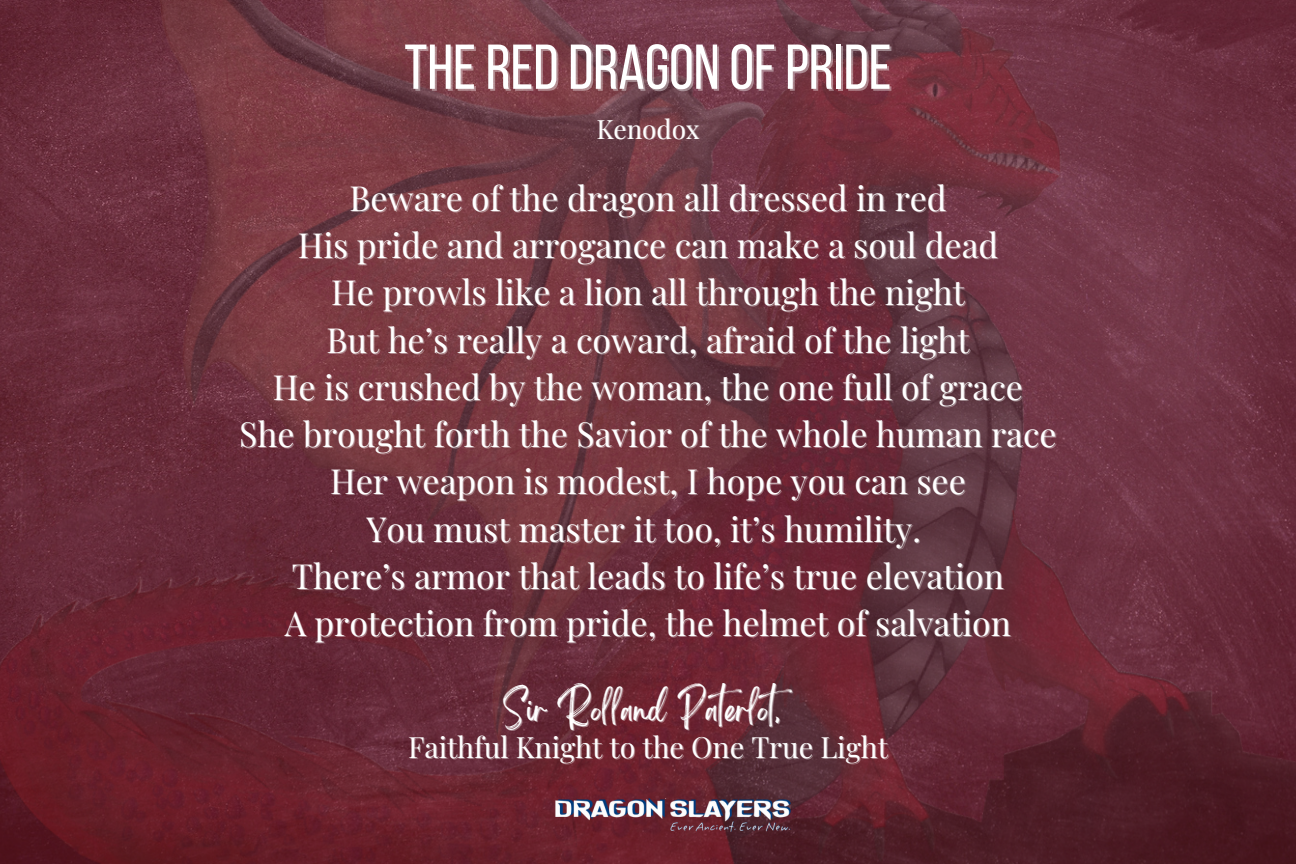
<style>
.page{position:relative;width:1296px;height:864px;background:#fff}
.page>*{position:absolute;margin:0;border:0;box-sizing:border-box;transform-origin:0 0}
.t1{font:63.3px "Bebas Neue";color:#fff}
.t2{font:33.9px/47.4px "Playfair Display";color:#fff;text-align:center}
.t3{font:28.8px "Playfair Display";color:#fff}
.t4{font:28.8px "Brightwall";color:#fff}
.t5{font:26.1px "Playfair Display";color:#fff}
</style>
<div class="page">
<img style="left:0;top:0;width:1296px;height:864px">
<img style="left:544px;top:798px;width:249px;height:1px">
<img style="left:542px;top:799px;width:251px;height:36px">
<h1 class="t1" style="left:404px;top:41px;width:489px">THEREDDRAGON OFPRIDE</h1>
<p class="t5" style="left:597px;top:110px;width:104px">Kenodox</p>
<p class="t2" style="left:349px;top:173px;width:599px">Beware of the dragon all dressed in red</p>
<h1 class="t2" style="left:298px;top:220px;width:702px">His pride and arrogance can make a soul dead</h1>
<p class="t2" style="left:331px;top:268px;width:635px">He prowls like a lion all through the night</p>
<h2 class="t2" style="left:326px;top:315px;width:644px">But he’s really a coward, afraid of the light</h2>
<p class="t2" style="left:273px;top:362px;width:752px">He is crushed by the woman, the one full of grace</p>
<p class="t2" style="left:239px;top:409px;width:819px">She brought forth the Savior of the whole human race</p>
<p class="t2" style="left:330px;top:457px;width:637px">Her weapon is modest, I hope you can see</p>
<p class="t2" style="left:285px;top:504px;width:728px">You must master it too, it’s humility.<br>There’s armor that leads to life’s true elevation<br>A protection from pride, the helmet of salvation</p>
<p class="t4" style="left:503px;top:699px;width:301px">Sir Rolland Paterlot,</p>
<p class="t3" style="left:408px;top:726px;width:481px">Faithful Knight to the One True Light</p>
</div>
